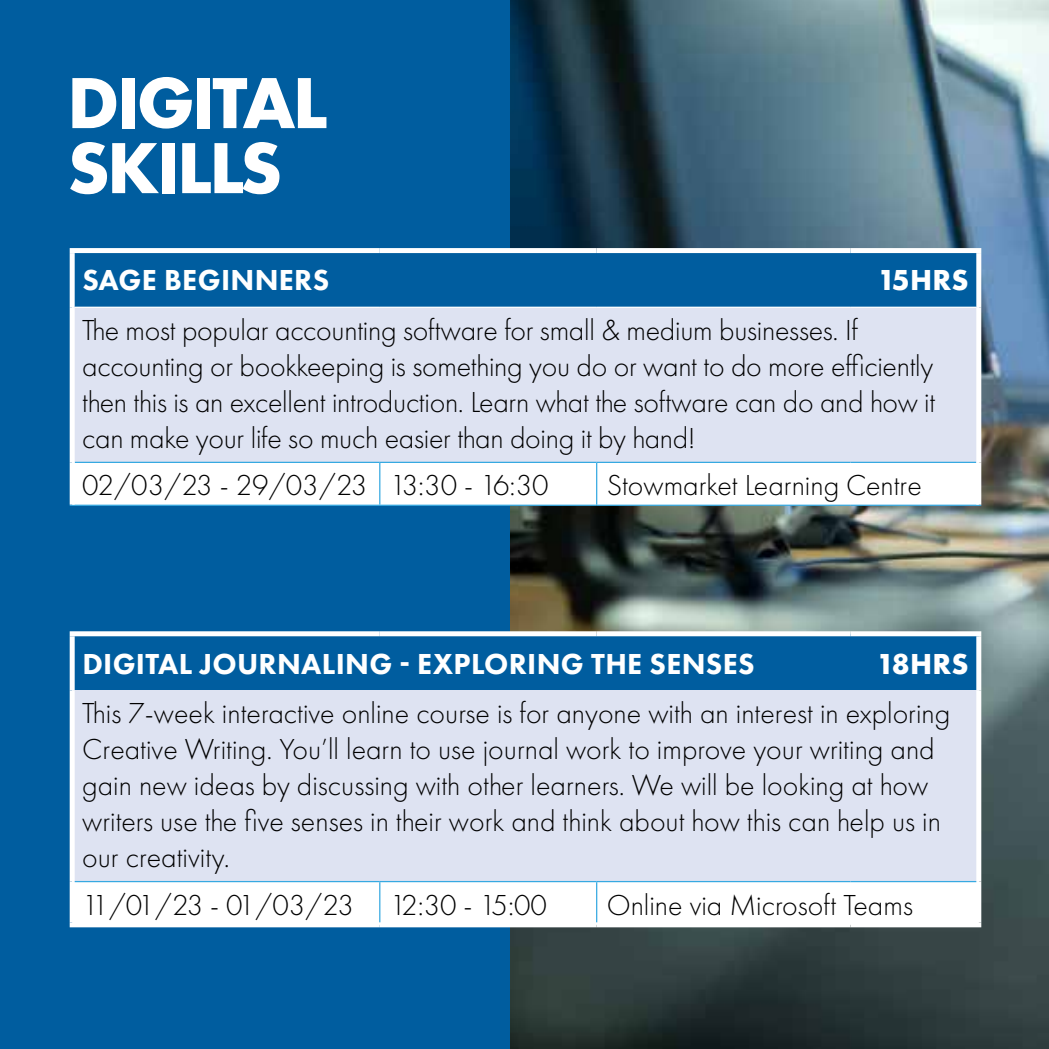
<style>
.page{position:relative;width:1049px;height:1049px;background:#fff}
.page>*{position:absolute;margin:0;border:0;box-sizing:border-box;transform-origin:0 0}
.t1{font:700 75px/65px "Futura PT";letter-spacing:-.04em;color:#fff}
.t2{font:300 30px/36px "Futura PT";color:#000}
.t3{font:800 30px "Futura PT";letter-spacing:.01em;color:#fff}
.t4{font:300 30px "Futura PT";letter-spacing:-.02em;color:#000}
.t5{font:300 30px "Futura PT";letter-spacing:-.095em;color:#000}
.t6{font:700 30px "Futura PT";letter-spacing:.005em;color:#fff}
</style>
<div class="page">
<img style="left:509px;top:0;width:540px;height:1048px">
<div style="left:0;top:0;width:509px;height:1049px;background:#005d9f"></div>
<div style="left:75px;top:253px;width:901px;height:54px;background:#005d9f"></div>
<div style="left:72px;top:307px;width:907px;height:155px;background:#dee3f2"></div>
<svg style="left:75px;top:463px;width:901px;height:42px"></svg>
<hr style="left:75px;top:462px;width:305px;height:1px;background:#36a9e1">
<hr style="left:380px;top:462px;width:217px;height:1px;background:#36a9e1">
<hr style="left:379px;top:463px;width:1px;height:42px;background:#36a9e1">
<hr style="left:597px;top:462px;width:253px;height:1px;background:#36a9e1">
<hr style="left:596px;top:463px;width:1px;height:42px;background:#36a9e1">
<hr style="left:850px;top:462px;width:126px;height:1px;background:#36a9e1">
<hr style="left:70px;top:505px;width:310px;height:1px;background:#36a9e1">
<hr style="left:380px;top:505px;width:217px;height:1px;background:#36a9e1">
<hr style="left:597px;top:505px;width:253px;height:1px;background:#36a9e1">
<hr style="left:850px;top:505px;width:131px;height:1px;background:#36a9e1">
<hr style="left:75px;top:307px;width:305px;height:1px;background:#fff">
<hr style="left:380px;top:307px;width:217px;height:1px;background:#fff">
<hr style="left:597px;top:307px;width:253px;height:1px;background:#fff">
<hr style="left:850px;top:307px;width:126px;height:1px;background:#fff">
<div style="left:70px;top:248px;width:310px;height:5px;background:#fff"></div>
<div style="left:70px;top:253px;width:5px;height:54px;background:#fff"></div>
<div style="left:380px;top:248px;width:217px;height:5px;background:#fff"></div>
<div style="left:597px;top:248px;width:253px;height:5px;background:#fff"></div>
<div style="left:850px;top:248px;width:131px;height:5px;background:#fff"></div>
<div style="left:976px;top:253px;width:5px;height:54px;background:#fff"></div>
<div style="left:70px;top:307px;width:5px;height:155px;background:#fff"></div>
<div style="left:976px;top:307px;width:5px;height:155px;background:#fff"></div>
<div style="left:70px;top:462px;width:5px;height:43px;background:#fff"></div>
<div style="left:976px;top:462px;width:5px;height:43px;background:#fff"></div>
<div style="left:75px;top:636px;width:901px;height:54px;background:#005d9f"></div>
<div style="left:72px;top:690px;width:907px;height:191px;background:#dee3f2"></div>
<svg style="left:75px;top:882px;width:901px;height:40px"></svg>
<div style="left:70px;top:631px;width:310px;height:5px;background:#fff"></div>
<div style="left:70px;top:636px;width:5px;height:54px;background:#fff"></div>
<div style="left:380px;top:631px;width:217px;height:5px;background:#fff"></div>
<div style="left:597px;top:631px;width:253px;height:5px;background:#fff"></div>
<div style="left:850px;top:631px;width:131px;height:5px;background:#fff"></div>
<div style="left:976px;top:636px;width:5px;height:54px;background:#fff"></div>
<div style="left:70px;top:690px;width:5px;height:191px;background:#fff"></div>
<div style="left:976px;top:690px;width:5px;height:191px;background:#fff"></div>
<div style="left:70px;top:881px;width:5px;height:41px;background:#fff"></div>
<div style="left:976px;top:881px;width:5px;height:41px;background:#fff"></div>
<div style="left:70px;top:922px;width:310px;height:5px;background:#fff"></div>
<div style="left:380px;top:922px;width:217px;height:5px;background:#fff"></div>
<div style="left:597px;top:922px;width:253px;height:5px;background:#fff"></div>
<div style="left:850px;top:922px;width:131px;height:5px;background:#fff"></div>
<hr style="left:75px;top:881px;width:305px;height:1px;background:#36a9e1">
<hr style="left:380px;top:881px;width:217px;height:1px;background:#36a9e1">
<hr style="left:597px;top:881px;width:253px;height:1px;background:#36a9e1">
<hr style="left:850px;top:881px;width:126px;height:1px;background:#36a9e1">
<hr style="left:379px;top:882px;width:1px;height:40px;background:#36a9e1">
<hr style="left:596px;top:882px;width:1px;height:40px;background:#36a9e1">
<h1 class="t1" style="left:67px;top:69px;width:262px">DIGITAL<br>SKILLS</h1>
<p class="t3" style="left:82px;top:262px;width:248px">SAGE BEGINNERS</p>
<p class="t6" style="left:877px;top:261px;width:93px">15HRS</p>
<p class="t2" style="left:82px;top:312px;width:854px">The most popular accounting software for small &amp; medium businesses. If accounting or bookkeeping is something you do or want to do more efficiently then this is an excellent introduction. Learn what the software can do and how it can make your life so much easier than doing it by hand!</p>
<p class="t4" style="left:82px;top:468px;width:468px">02/03/23 - 29/03/23 13:30 - 16:30</p>
<p class="t2" style="left:607px;top:467px;width:317px">Stowmarket Learning Centre</p>
<p class="t3" style="left:82px;top:645px;width:674px">DIGITAL JOURNALING - EXPLORING THE SENSES</p>
<p class="t6" style="left:876px;top:644px;width:94px">18HRS</p>
<p class="t2" style="left:82px;top:696px;width:870px">This 7-week interactive online course is for anyone with an interest in exploring Creative Writing. You’ll learn to use journal work to improve your writing and gain new ideas by discussing with other learners. We will be looking at how writers use the five senses in their work and think about how this can help us in our creativity.</p>
<p class="t5" style="left:82px;top:888px;width:466px">11/01/23 - 01/03/23 12:30 - 15:00</p>
<p class="t2" style="left:607px;top:887px;width:308px">Online via Microsoft Teams</p>
</div>
